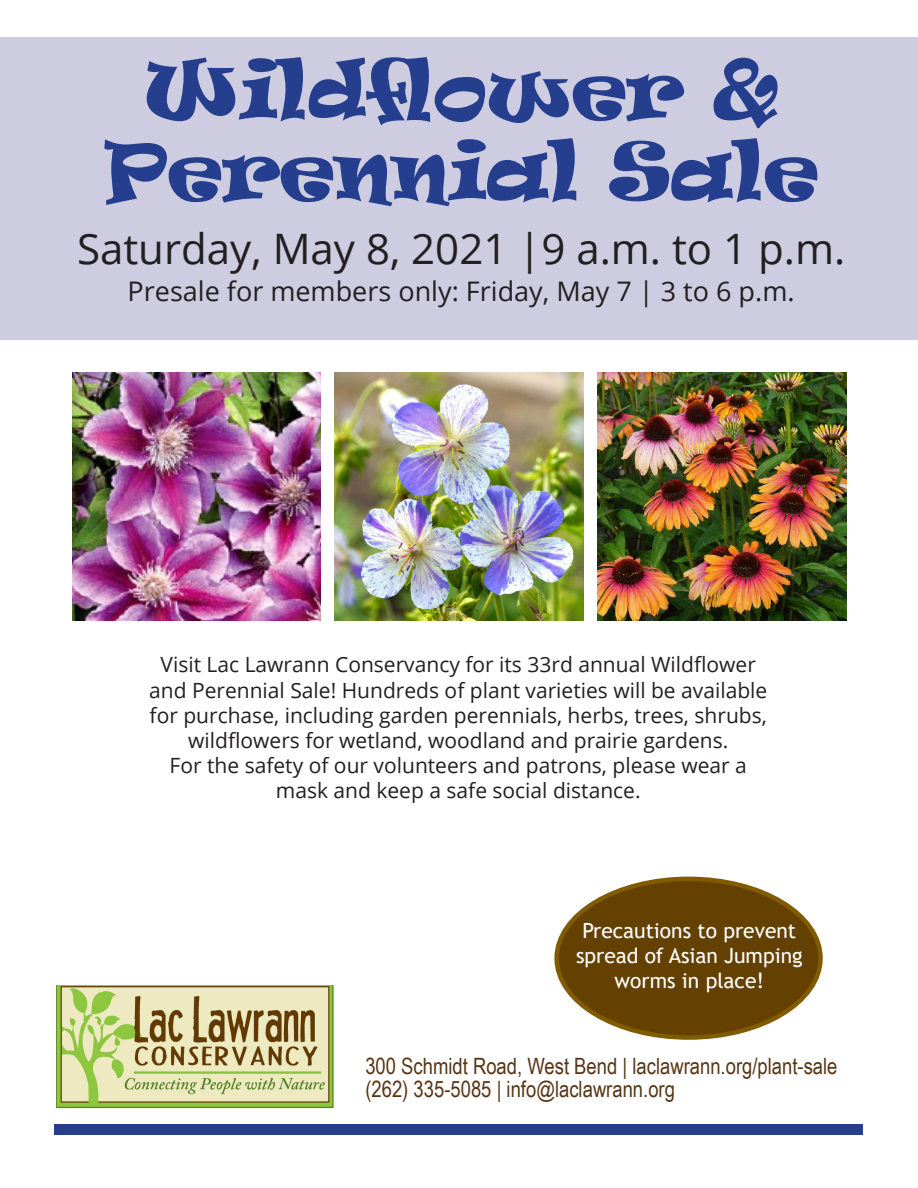
<style>
.page{position:relative;width:918px;height:1188px;background:#fff}
.page>*{position:absolute;margin:0;border:0;box-sizing:border-box;transform-origin:0 0}
.t1{font:75px "Ravie";color:#253f8e}
.t2{font:42px "Open Sans";color:#231f20}
.t3{font:27px "Open Sans";color:#231f20}
.t4{font:22.5px/22.5px "Arial Narrow";color:#573514}
.t5{font:21px/25.2px "Open Sans";color:#231f20;text-align:center}
.t6{font:21px/25.2px "Trebuchet MS";color:#fff;text-align:center}
</style>
<div class="page">
<div style="left:0;top:37px;width:918px;height:302px;background:#cecce1"></div>
<img style="left:72px;top:373px;width:248px;height:248px">
<img style="left:334px;top:373px;width:250px;height:248px">
<img style="left:598px;top:373px;width:249px;height:248px">
<div style="left:54px;top:1124px;width:808px;height:11px;background:#253f8e"></div>
<img style="left:56px;top:986px;width:278px;height:123px">
<div style="left:557px;top:879px;width:263px;height:159px;background:#644101;border-radius:50%"></div>
<div style="left:554px;top:877px;width:269px;height:163px;border:4px solid #815b00;border-radius:50%"></div>
<p class="t1" style="left:143px;top:39px;width:639px">Wildflower &amp;</p>
<p class="t1" style="left:104px;top:120px;width:715px">Perennial Sale</p>
<p class="t2" style="left:77px;top:220px;width:770px">Saturday, May 8, 2021 |9 a.m. to 1 p.m.</p>
<p class="t3" style="left:128px;top:273px;width:669px">Presale for members only: Friday, May 7 | 3 to 6 p.m.</p>
<p class="t5" style="left:149px;top:652px;width:620px">Visit Lac Lawrann Conservancy for its 33rd annual Wildflower and Perennial Sale! Hundreds of plant varieties will be available for purchase, including garden perennials, herbs, trees, shrubs, wildflowers for wetland, woodland and prairie gardens.</p>
<p class="t5" style="left:170px;top:753px;width:579px">For the safety of our volunteers and patrons, please wear a mask and keep a safe social distance.</p>
<p class="t6" style="left:576px;top:917px;width:228px">Precautions to prevent spread of Asian Jumping worms in place!</p>
<p class="t4" style="left:365px;top:1054px;width:474px">300 Schmidt Road, West Bend | laclawrann.org/plant-sale (262) 335-5085 | info@laclawrann.org</p>
</div>
